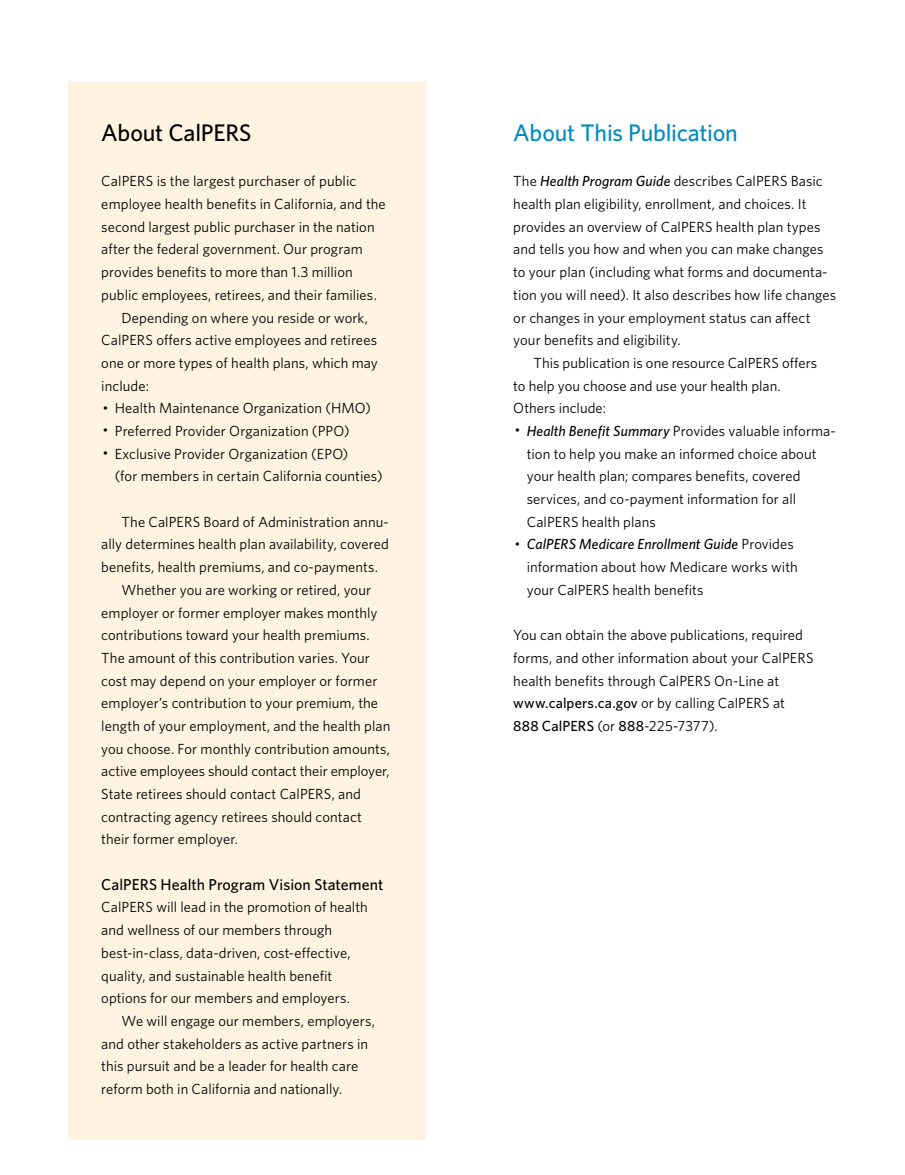
<style>
.page{position:relative;width:905px;height:1175px;background:#fff}
.page>*{position:absolute;margin:0;border:0;box-sizing:border-box;transform-origin:0 0}
.TOC_-_Contents{font:500 24px "Whitney";letter-spacing:-.01em;color:#008bbe}
.TOC_-_Contents-2{font:500 24px "Whitney";letter-spacing:-.01em;color:#000}
.t1{font:500 15.75px "Whitney";color:#000}
.body{font:14.7px/22.6px "Whitney";letter-spacing:.005em;color:#000}
.body-1st_paragraph{font:14.7px/22.6px "Whitney";letter-spacing:.005em;color:#000}
.s1{font-family:"Franklin Gothic";font-weight:500;font-size:15px}
.s2{font-weight:500;font-style:italic}
.s3{font-weight:500}
</style>
<div class="page">
<div style="left:68px;top:81px;width:357px;height:1058px;background:#fef3e0"></div>
<p class="TOC_-_Contents-2" style="left:101px;top:117px;width:152px">About CalPERS</p>
<p class="body-1st_paragraph" style="left:101px;top:170px;width:286px">CalPERS is the largest purchaser of public employee health benefits in California, and the second largest public purchaser in the nation after the federal government. Our program provides benefits to more than 1.3 million public employees, retirees, and their families.</p>
<p class="body" style="left:101px;top:306px;width:278px;text-indent:20px">Depending on where you reside or work, CalPERS offers active employees and retirees one or more types of health plans, which may include:</p>
<p class="body" style="left:101px;top:396px;width:271px"><span class="s1">•</span> Health Maintenance Organization (HMO)</p>
<p class="body" style="left:101px;top:419px;width:250px"><span class="s1">•</span> Preferred Provider Organization (PPO)</p>
<p class="body" style="left:115px;top:442px;width:269px;text-indent:-14px"><span class="s1">•</span> Exclusive Provider Organization (EPO)<br>(for members in certain California counties)</p>
<p class="body" style="left:101px;top:510px;width:289px;text-align:justify;text-indent:20px">The CalPERS Board of Administration annu&shy;ally determines health plan availability, covered benefits, health premiums, and co-payments.</p>
<p class="body" style="left:101px;top:578px;width:290px;text-indent:20px">Whether you are working or retired, your employer or former employer makes monthly contributions toward your health premiums.<br>The amount of this contribution varies. Your cost may depend on your employer or former employer’s contribution to your premium, the length of your employment, and the health plan you choose. For monthly contribution amounts, active employees should contact their employer, State retirees should contact CalPERS, and contracting agency retirees should contact their former employer.</p>
<h3 class="t1" style="left:101px;top:873px;width:283px">CalPERS Health Program Vision Statement</h3>
<p class="body-1st_paragraph" style="left:101px;top:895px;width:268px">CalPERS will lead in the promotion of health and wellness of our members through best-in-class, data-driven, cost-effective, quality, and sustainable health benefit options for our members and employers.</p>
<p class="body" style="left:101px;top:1009px;width:275px;text-indent:20px">We will engage our members, employers, and other stakeholders as active partners in this pursuit and be a leader for health care reform both in California and nationally.</p>
<p class="TOC_-_Contents" style="left:513px;top:117px;width:226px">About This Publication</p>
<p class="body-1st_paragraph" style="left:513px;top:170px;width:324px">The <span class="s2">Health Program Guide</span> describes CalPERS Basic health plan eligibility, enrollment, and choices. It provides an overview of CalPERS health plan types and tells you how and when you can make changes to your plan (including what forms and documenta&shy;tion you will need). It also describes how life changes or changes in your employment status can affect your benefits and eligibility.</p>
<p class="body" style="left:513px;top:351px;width:305px;text-indent:20px">This publication is one resource CalPERS offers to help you choose and use your health plan.<br>Others include:</p>
<p class="body" style="left:526px;top:419px;width:310px;text-indent:-14px"><span class="s1">•</span> <span class="s2">Health Benefit Summary</span> Provides valuable informa&shy;tion to help you make an informed choice about your health plan; compares benefits, covered services, and co-payment information for all CalPERS health plans</p>
<p class="body" style="left:526px;top:532px;width:272px;text-indent:-14px"><span class="s1">•</span> <span class="s2">CalPERS Medicare Enrollment Guide</span> Provides information about how Medicare works with your CalPERS health benefits</p>
<p class="body-1st_paragraph" style="left:513px;top:623px;width:302px">You can obtain the above publications, required forms, and other information about your CalPERS health benefits through CalPERS On-Line at <span class="s3">www.calpers.ca.gov</span> or by calling CalPERS at <span class="s3">888 CalPERS</span> (or <span class="s3">888</span>-225-7377).</p>
</div>
